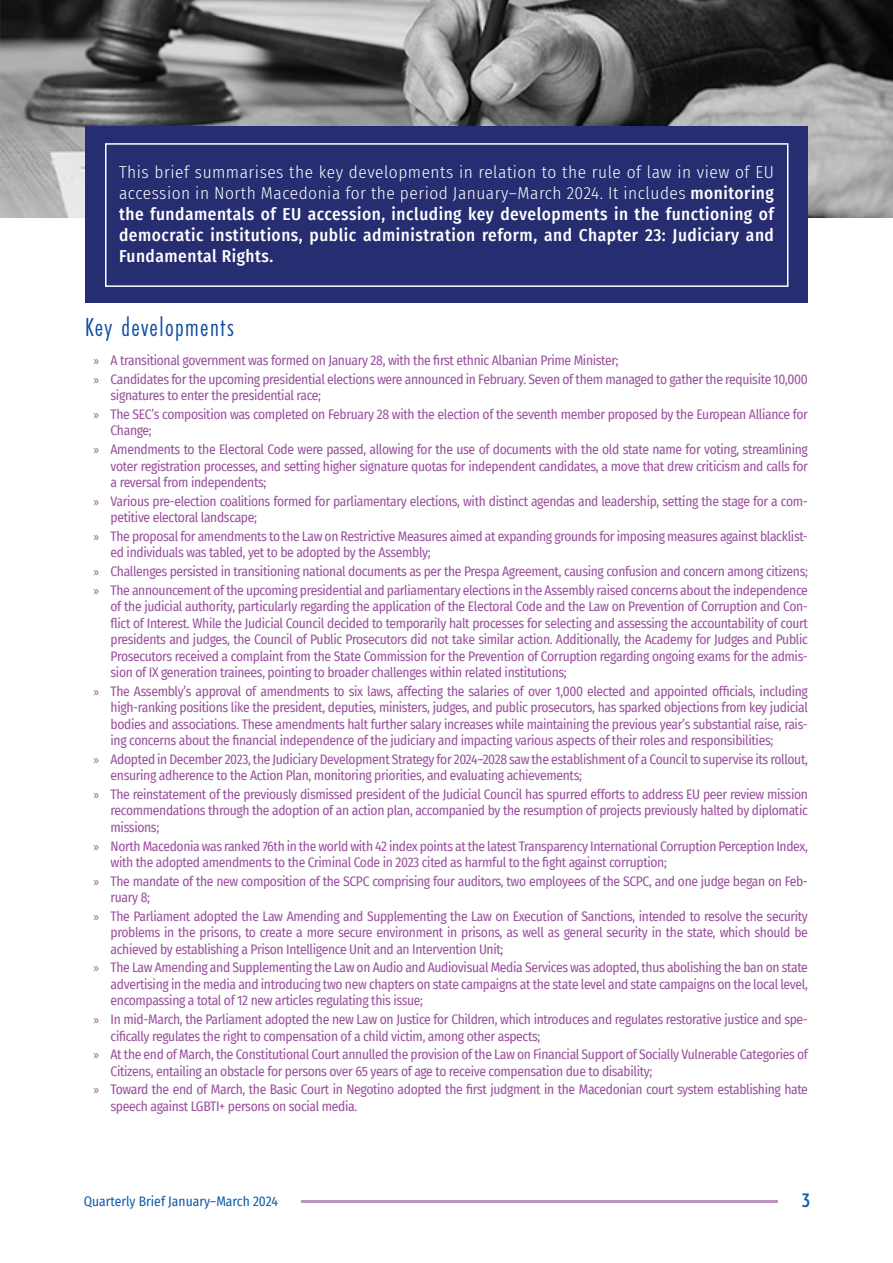
<style>
.page{position:relative;width:893px;height:1263px;background:#fff}
.page>*{position:absolute;margin:0;border:0;box-sizing:border-box;transform-origin:0 0}
.Heading_3{font:27px "Futura PT Cond";letter-spacing:.05em;color:#0d4d9e}
.t1{font:500 18px "Stobi Sans Cn";color:#0d5daa}
.t2{font:500 17.25px/21px "Fira Sans Condensed";letter-spacing:.03em;color:#fff;text-align:justify}
.t3{font:13.5px/16.5px "Fira Sans Condensed";letter-spacing:-.025em;color:#9b509f}
.t4{font:13.5px "Fira Sans Condensed";color:#0d5daa}
.s1{font-weight:300}
.s2{font-family:"Myriad Pro"}
</style>
<div class="page">
<hr style="left:302px;top:1200px;width:476px;height:2px;background:#be93c3">
<img style="left:0;top:0;width:893px;height:217px">
<div style="left:85px;top:126px;width:723px;height:177px;background:#262d71"></div>
<div style="left:105px;top:143px;width:683px;height:144px;border:2px solid #fff"></div>
<p class="t2" style="left:119px;top:160px;width:656px"><span class="s1">This brief summarises the key developments in relation to the rule of law in view of EU accession in North Macedonia for the period January–March 2024. It includes</span> monitoring the fundamentals of EU accession, including key developments in the functioning of democratic institutions, public administration reform, and Chapter 23: Judiciary and Fundamental Rights.</p>
<p class="Heading_3" style="left:85px;top:311px;width:150px">Key developments</p>
<p class="t3" style="left:94px;top:352px;width:527px"><span class="s2">»</span> A transitional government was formed on January 28, with the first ethnic Albanian Prime Minister;</p>
<p class="t3" style="left:111px;top:370px;width:699px;text-indent:-17px"><span class="s2">»</span> Candidates for the upcoming presidential elections were announced in February. Seven of them managed to gather the requisite 10,000 signatures to enter the presidential race;</p>
<p class="t3" style="left:111px;top:405px;width:699px;text-indent:-17px"><span class="s2">»</span> The SEC’s composition was completed on February 28 with the election of the seventh member proposed by the European Alliance for<br>Change;</p>
<p class="t3" style="left:111px;top:441px;width:699px;text-align:justify;text-indent:-17px"><span class="s2">»</span> Amendments to the Electoral Code were passed, allowing for the use of documents with the old state name for voting, streamlining voter registration processes, and setting higher signature quotas for independent candidates, a move that drew criticism and calls for a reversal from independents;</p>
<p class="t3" style="left:111px;top:492px;width:699px;text-indent:-17px"><span class="s2">»</span> Various pre-election coalitions formed for parliamentary elections, with distinct agendas and leadership, setting the stage for a com&shy;petitive electoral landscape;</p>
<p class="t3" style="left:111px;top:527px;width:699px;text-indent:-17px"><span class="s2">»</span> The proposal for amendments to the Law on Restrictive Measures aimed at expanding grounds for imposing measures against blacklist&shy;ed individuals was tabled, yet to be adopted by the Assembly;</p>
<p class="t3" style="left:94px;top:562px;width:716px"><span class="s2">»</span> Challenges persisted in transitioning national documents as per the Prespa Agreement, causing confusion and concern among citizens;</p>
<p class="t3" style="left:111px;top:581px;width:699px;text-align:justify;text-indent:-17px"><span class="s2">»</span> The announcement of the upcoming presidential and parliamentary elections in the Assembly raised concerns about the independence of the judicial authority, particularly regarding the application of the Electoral Code and the Law on Prevention of Corruption and Con&shy;flict of Interest. While the Judicial Council decided to temporarily halt processes for selecting and assessing the accountability of court presidents and judges, the Council of Public Prosecutors did not take similar action. Additionally, the Academy for Judges and Public Prosecutors received a complaint from the State Commission for the Prevention of Corruption regarding ongoing exams for the admis&shy;sion of IX generation trainees, pointing to broader challenges within related institutions;</p>
<p class="t3" style="left:111px;top:682px;width:699px;text-align:justify;text-indent:-17px"><span class="s2">»</span> The Assembly’s approval of amendments to six laws, affecting the salaries of over 1,000 elected and appointed officials, including high-ranking positions like the president, deputies, ministers, judges, and public prosecutors, has sparked objections from key judicial bodies and associations. These amendments halt further salary increases while maintaining the previous year’s substantial raise, rais&shy;ing concerns about the financial independence of the judiciary and impacting various aspects of their roles and responsibilities;</p>
<p class="t3" style="left:111px;top:750px;width:699px;text-indent:-17px"><span class="s2">»</span> Adopted in December 2023, the Judiciary Development Strategy for 2024–2028 saw the establishment of a Council to supervise its rollout, ensuring adherence to the Action Plan, monitoring priorities, and evaluating achievements;</p>
<p class="t3" style="left:111px;top:786px;width:699px;text-align:justify;text-indent:-17px"><span class="s2">»</span> The reinstatement of the previously dismissed president of the Judicial Council has spurred efforts to address EU peer review mission recommendations through the adoption of an action plan, accompanied by the resumption of projects previously halted by diplomatic missions;</p>
<p class="t3" style="left:111px;top:837px;width:699px;text-indent:-17px"><span class="s2">»</span> North Macedonia was ranked 76th in the world with 42 index points at the latest Transparency International Corruption Perception Index, with the adopted amendments to the Criminal Code in 2023 cited as harmful to the fight against corruption;</p>
<p class="t3" style="left:111px;top:872px;width:699px;text-indent:-17px"><span class="s2">»</span> The mandate of the new composition of the SCPC comprising four auditors, two employees of the SCPC, and one judge began on Feb&shy;ruary 8;</p>
<p class="t3" style="left:111px;top:907px;width:699px;text-align:justify;text-indent:-17px"><span class="s2">»</span> The Parliament adopted the Law Amending and Supplementing the Law on Execution of Sanctions, intended to resolve the security problems in the prisons, to create a more secure environment in prisons, as well as general security in the state, which should be achieved by establishing a Prison Intelligence Unit and an Intervention Unit;</p>
<p class="t3" style="left:111px;top:959px;width:699px;text-align:justify;text-indent:-17px"><span class="s2">»</span> The Law Amending and Supplementing the Law on Audio and Audiovisual Media Services was adopted, thus abolishing the ban on state advertising in the media and introducing two new chapters on state campaigns at the state level and state campaigns on the local level, encompassing a total of 12 new articles regulating this issue;</p>
<p class="t3" style="left:111px;top:1011px;width:699px;text-indent:-17px"><span class="s2">»</span> In mid-March, the Parliament adopted the new Law on Justice for Children, which introduces and regulates restorative justice and spe&shy;cifically regulates the right to compensation of a child victim, among other aspects;</p>
<p class="t3" style="left:111px;top:1046px;width:699px;text-indent:-17px"><span class="s2">»</span> At the end of March, the Constitutional Court annulled the provision of the Law on Financial Support of Socially Vulnerable Categories of<br>Citizens, entailing an obstacle for persons over 65 years of age to receive compensation due to disability;</p>
<p class="t3" style="left:111px;top:1081px;width:699px;text-indent:-17px"><span class="s2">»</span> Toward the end of March, the Basic Court in Negotino adopted the first judgment in the Macedonian court system establishing hate speech against LGBTI+ persons on social media.</p>
<p class="t4" style="left:84px;top:1191px;width:196px">Quarterly Brief January–March 2024</p>
<h2 class="t1" style="left:802px;top:1188px;width:10px">3</h2>
</div>
